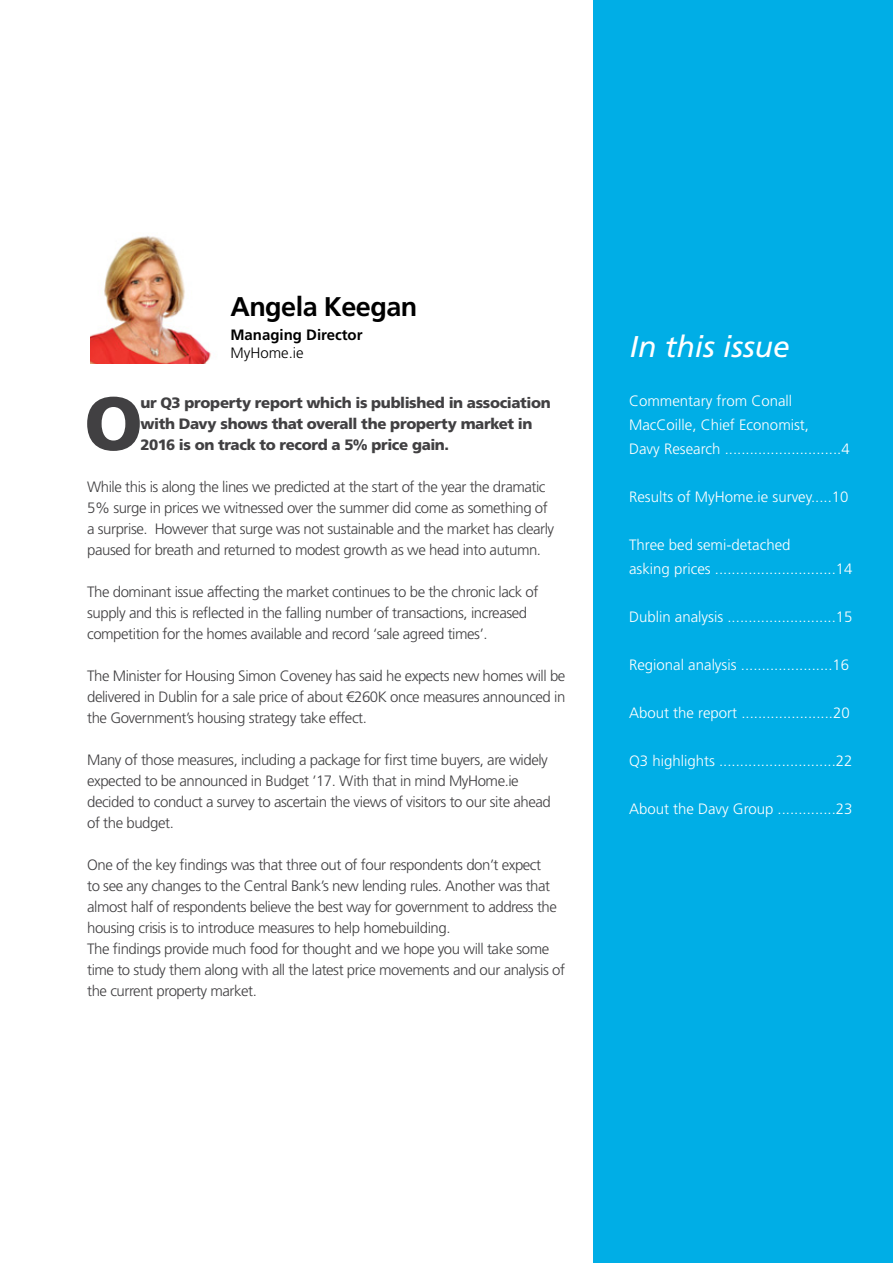
<style>
.page{position:relative;width:893px;height:1263px;background:#fff}
.page>*{position:absolute;margin:0;border:0;box-sizing:border-box;transform-origin:0 0}
.t1{font:900 75.15px "Frutiger LT Std";color:#414042}
.t2{font:italic 30px "Frutiger LT Std";color:#fff}
.t3{font:700 27px "Frutiger LT Std";letter-spacing:-.02em;color:#000}
.t4{font:300 15px/21px "Frutiger LT Std";letter-spacing:-.03em;color:#414042}
.t5{font:300 15px/24px "Frutiger LT Std";color:#fff}
.t6{font:900 15px/21px "Frutiger LT Std";letter-spacing:-.025em;color:#414042}
.t7{font:700 15px "Frutiger LT Std";color:#000}
.t8{font:300 15px "Frutiger LT Std";color:#000}
</style>
<div class="page">
<div style="left:593px;top:0;width:300px;height:1263px;background:#00aee6"></div>
<img style="left:91px;top:236px;width:120px;height:127px">
<h3 class="t3" style="left:230px;top:291px;width:188px">Angela Keegan</h3>
<p class="t7" style="left:230px;top:326px;width:134px">Managing Director</p>
<p class="t8" style="left:230px;top:344px;width:75px">MyHome.ie</p>
<h1 class="t1" style="left:84px;top:378px;width:60px">O</h1>
<p class="t6" style="left:140px;top:392px;width:412px">ur Q3 property report which is published in association with Davy shows that overall the property market in<br>2016 is on track to record a 5% price gain.</p>
<p class="t4" style="left:87px;top:477px;width:469px">While this is along the lines we predicted at the start of the year the dramatic 5% surge in prices we witnessed over the summer did come as something of a surprise. However that surge was not sustainable and the market has clearly paused for breath and returned to modest growth as we head into autumn.</p>
<p class="t4" style="left:87px;top:582px;width:453px">The dominant issue affecting the market continues to be the chronic lack of supply and this is reflected in the falling number of transactions, increased competition for the homes available and record ‘sale agreed times’.</p>
<p class="t4" style="left:87px;top:666px;width:480px;text-align:justify">The Minister for Housing Simon Coveney has said he expects new homes will be delivered in Dublin for a sale price of about €260K once measures announced in the Government’s housing strategy take effect.</p>
<p class="t4" style="left:87px;top:750px;width:465px">Many of those measures, including a package for first time buyers, are widely expected to be announced in Budget ’17. With that in mind MyHome.ie decided to conduct a survey to ascertain the views of visitors to our site ahead of the budget.</p>
<p class="t4" style="left:87px;top:855px;width:479px">One of the key findings was that three out of four respondents don’t expect<br>to see any changes to the Central Bank’s new lending rules. Another was that almost half of respondents believe the best way for government to address the housing crisis is to introduce measures to help homebuilding.<br>The findings provide much food for thought and we hope you will take some time to study them along with all the latest price movements and our analysis of the current property market.</p>
<h2 class="t2" style="left:630px;top:329px;width:162px">In this issue</h2>
<p class="t5" style="left:629px;top:389px;width:222px">Commentary from Conall<br>MacCoille, Chief Economist,<br>Davy Research ............................4</p>
<p class="t5" style="left:629px;top:485px;width:221px">Results of MyHome.ie survey.....10</p>
<p class="t5" style="left:629px;top:533px;width:225px">Three bed semi-detached<br>asking prices .............................14</p>
<p class="t5" style="left:629px;top:605px;width:225px">Dublin analysis ..........................15</p>
<p class="t5" style="left:629px;top:653px;width:222px">Regional analysis ......................16</p>
<p class="t5" style="left:629px;top:701px;width:222px">About the report ......................20</p>
<p class="t5" style="left:629px;top:749px;width:225px">Q3 highlights ............................22</p>
<p class="t5" style="left:629px;top:797px;width:225px">About the Davy Group ..............23</p>
</div>
